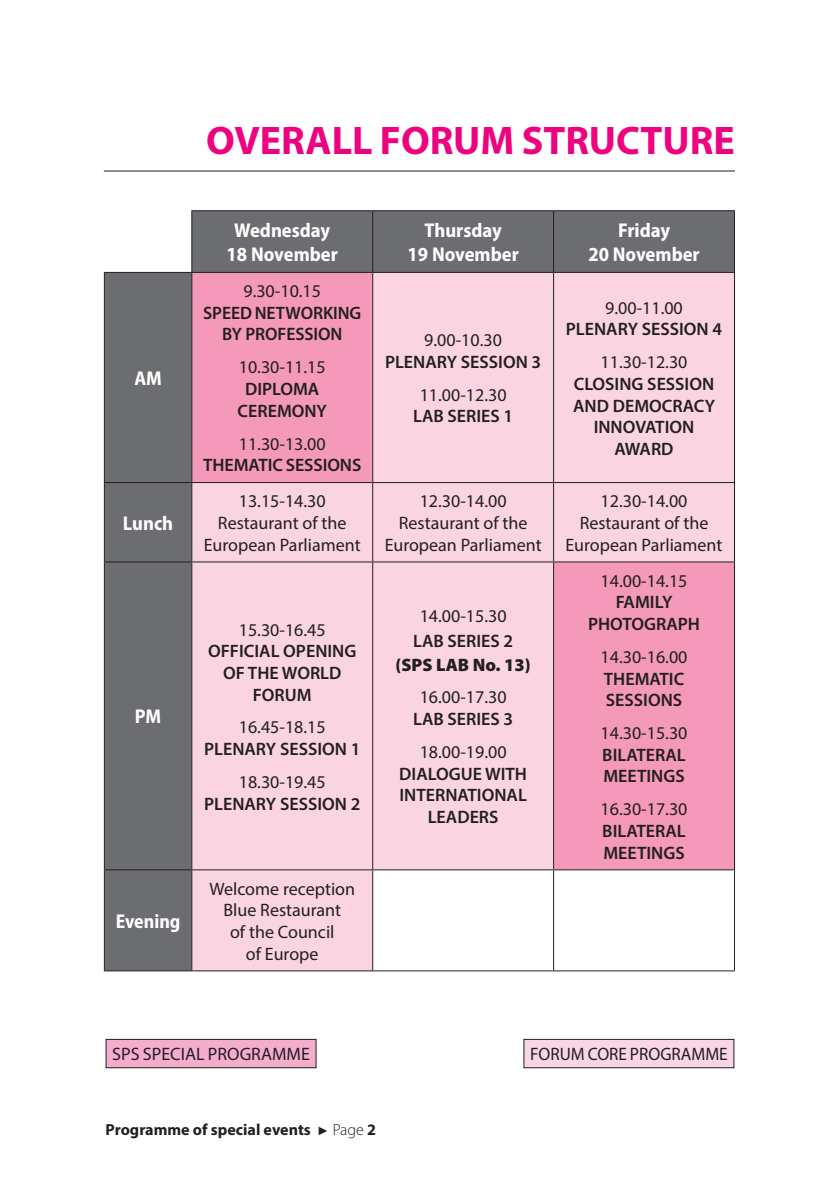
<style>
.page{position:relative;width:840px;height:1191px;background:#fff}
.page>*{position:absolute;margin:0;border:0;box-sizing:border-box;transform-origin:0 0}
.t1{font:700 40px "Myriad Pro";color:#ed0280}
.t2{font:700 semi-condensed 20px/24px "Myriad Pro";color:#fff;text-align:center}
.t3{font:18px/21.6px "Myriad Pro";color:#231f20;text-align:center}
.t4{font:600 18px/21.6px "Myriad Pro";color:#231f20;text-align:center}
.t5{font:18px "Myriad Pro";color:#231f20;scale:.96 1}
.t6{font:900 18px "Myriad Pro";color:#231f20}
.t7{font:700 16px "Myriad Pro";color:#231f20}
.s1{font-family:"Arial";font-weight:400;font-size:12px}
.s2{font-weight:300}
</style>
<div class="page">
<hr style="left:104px;top:170px;width:630px;height:1px;background:#231f20">
<div style="left:104px;top:211px;width:629px;height:759px;background:#6c6d70"></div>
<svg style="left:192px;top:273px;width:541px;height:697px;background:#f8c9d9"></svg>
<hr style="left:191px;top:210px;width:181px;height:1px;background:#231f20">
<hr style="left:191px;top:211px;width:1px;height:61px;background:#231f20">
<hr style="left:372px;top:210px;width:181px;height:1px;background:#231f20">
<hr style="left:372px;top:211px;width:1px;height:61px;background:#231f20">
<hr style="left:553px;top:210px;width:181px;height:1px;background:#231f20">
<hr style="left:552px;top:211px;width:1px;height:61px;background:#231f20">
<hr style="left:733px;top:211px;width:1px;height:61px;background:#231f20">
<hr style="left:104px;top:272px;width:88px;height:1px;background:#231f20">
<hr style="left:104px;top:273px;width:1px;height:209px;background:#231f20">
<hr style="left:192px;top:272px;width:180px;height:1px;background:#231f20">
<hr style="left:191px;top:273px;width:1px;height:209px;background:#231f20">
<hr style="left:372px;top:272px;width:181px;height:1px;background:#231f20">
<hr style="left:372px;top:273px;width:1px;height:209px;background:#231f20">
<hr style="left:553px;top:272px;width:181px;height:1px;background:#231f20">
<hr style="left:552px;top:273px;width:1px;height:209px;background:#231f20">
<hr style="left:733px;top:273px;width:1px;height:209px;background:#231f20">
<hr style="left:104px;top:482px;width:88px;height:1px;background:#231f20">
<hr style="left:104px;top:483px;width:1px;height:78px;background:#231f20">
<hr style="left:192px;top:482px;width:180px;height:1px;background:#231f20">
<hr style="left:191px;top:483px;width:1px;height:78px;background:#231f20">
<hr style="left:372px;top:482px;width:181px;height:1px;background:#231f20">
<hr style="left:372px;top:483px;width:1px;height:78px;background:#231f20">
<hr style="left:553px;top:482px;width:181px;height:1px;background:#231f20">
<hr style="left:552px;top:483px;width:1px;height:78px;background:#231f20">
<hr style="left:733px;top:483px;width:1px;height:78px;background:#231f20">
<hr style="left:104px;top:561px;width:88px;height:1px;background:#231f20">
<hr style="left:104px;top:562px;width:1px;height:307px;background:#231f20">
<hr style="left:192px;top:561px;width:180px;height:1px;background:#231f20">
<hr style="left:191px;top:562px;width:1px;height:307px;background:#231f20">
<hr style="left:372px;top:561px;width:181px;height:1px;background:#231f20">
<hr style="left:372px;top:562px;width:1px;height:307px;background:#231f20">
<hr style="left:104px;top:869px;width:88px;height:1px;background:#231f20">
<hr style="left:104px;top:870px;width:1px;height:100px;background:#231f20">
<hr style="left:372px;top:869px;width:181px;height:1px;background:#231f20">
<hr style="left:552px;top:870px;width:1px;height:100px;background:#231f20">
<hr style="left:733px;top:870px;width:1px;height:100px;background:#231f20">
<hr style="left:104px;top:970px;width:88px;height:1px;background:#231f20">
<hr style="left:372px;top:970px;width:181px;height:1px;background:#231f20">
<hr style="left:553px;top:970px;width:181px;height:1px;background:#231f20">
<hr style="left:553px;top:561px;width:181px;height:1px;background:#231f20">
<hr style="left:552px;top:562px;width:1px;height:307px;background:#231f20">
<hr style="left:733px;top:562px;width:1px;height:307px;background:#231f20">
<hr style="left:553px;top:869px;width:181px;height:1px;background:#231f20">
<hr style="left:191px;top:870px;width:1px;height:100px;background:#231f20">
<hr style="left:192px;top:869px;width:180px;height:1px;background:#231f20">
<hr style="left:372px;top:870px;width:1px;height:100px;background:#231f20">
<hr style="left:192px;top:970px;width:180px;height:1px;background:#231f20">
<div style="left:523px;top:1039px;width:210px;height:28px;background:#fad5e5"></div>
<div style="left:523px;top:1039px;width:211px;height:29px;border:1px solid #231f20"></div>
<div style="left:106px;top:1039px;width:210px;height:28px;background:#f5adce"></div>
<div style="left:105px;top:1039px;width:211px;height:29px;border:1px solid #231f20"></div>
<h1 class="t1" style="left:206px;top:114px;width:530px">OVERALL FORUM STRUCTURE</h1>
<p class="t2" style="left:134px;top:366px;width:29px">AM</p>
<p class="t2" style="left:123px;top:510px;width:52px">Lunch</p>
<p class="t2" style="left:135px;top:704px;width:28px">PM</p>
<p class="t2" style="left:116px;top:908px;width:66px">Evening</p>
<p class="t2" style="left:226px;top:218px;width:113px">Wednesday<br>18 November</p>
<p class="t2" style="left:407px;top:218px;width:113px">Thursday<br>19 November</p>
<p class="t2" style="left:588px;top:218px;width:113px">Friday<br>20 November</p>
<p class="t3" style="left:243px;top:280px;width:79px">9.30-10.15</p>
<p class="t4" style="left:203px;top:301px;width:160px">SPEED NETWORKING<br>BY PROFESSION</p>
<p class="t3" style="left:239px;top:356px;width:88px">10.30-11.15</p>
<p class="t4" style="left:237px;top:378px;width:91px">DIPLOMA<br>CEREMONY</p>
<p class="t3" style="left:239px;top:432px;width:88px">11.30-13.00</p>
<p class="t4" style="left:203px;top:454px;width:160px">THEMATIC SESSIONS</p>
<p class="t3" style="left:424px;top:329px;width:79px">9.00-10.30</p>
<p class="t4" style="left:385px;top:350px;width:158px">PLENARY SESSION 3</p>
<p class="t3" style="left:419px;top:383px;width:88px">11.00-12.30</p>
<p class="t4" style="left:413px;top:405px;width:102px">LAB SERIES 1</p>
<p class="t3" style="left:605px;top:297px;width:79px">9.00-11.00</p>
<p class="t4" style="left:565px;top:318px;width:158px">PLENARY SESSION 4</p>
<p class="t3" style="left:600px;top:351px;width:88px">11.30-12.30</p>
<p class="t4" style="left:572px;top:372px;width:143px">CLOSING SESSION<br>AND DEMOCRACY<br>INNOVATION<br>AWARD</p>
<p class="t3" style="left:204px;top:490px;width:158px">13.15-14.30<br>Restaurant of the<br>European Parliament</p>
<p class="t3" style="left:384px;top:490px;width:158px">12.30-14.00<br>Restaurant of the<br>European Parliament</p>
<p class="t3" style="left:565px;top:490px;width:158px">12.30-14.00<br>Restaurant of the<br>European Parliament</p>
<p class="t3" style="left:239px;top:618px;width:88px">15.30-16.45</p>
<p class="t4" style="left:208px;top:640px;width:150px">OFFICIAL OPENING<br>OF THE WORLD<br>FORUM</p>
<p class="t3" style="left:239px;top:716px;width:88px">16.45-18.15</p>
<p class="t4" style="left:204px;top:738px;width:158px">PLENARY SESSION 1</p>
<p class="t3" style="left:239px;top:771px;width:88px">18.30-19.45</p>
<p class="t4" style="left:204px;top:792px;width:158px">PLENARY SESSION 2</p>
<p class="t3" style="left:209px;top:877px;width:147px">Welcome reception<br>Blue Restaurant<br>of the Council<br>of Europe</p>
<p class="t3" style="left:419px;top:605px;width:88px">14.00-15.30</p>
<p class="t4" style="left:413px;top:629px;width:102px">LAB SERIES 2</p>
<p class="t6" style="left:395px;top:652px;width:136px">(SPS LAB No. 13)</p>
<p class="t3" style="left:419px;top:686px;width:88px">16.00-17.30</p>
<p class="t4" style="left:413px;top:708px;width:102px">LAB SERIES 3</p>
<p class="t3" style="left:419px;top:741px;width:88px">18.00-19.00</p>
<p class="t4" style="left:399px;top:762px;width:129px">DIALOGUE WITH<br>INTERNATIONAL<br>LEADERS</p>
<p class="t3" style="left:600px;top:569px;width:88px">14.00-14.15</p>
<p class="t4" style="left:587px;top:591px;width:113px">FAMILY<br>PHOTOGRAPH</p>
<p class="t3" style="left:600px;top:646px;width:88px">14.30-16.00</p>
<p class="t4" style="left:603px;top:667px;width:82px;text-align:left">THEMATIC<br>SESSIONS</p>
<p class="t3" style="left:600px;top:722px;width:88px">14.30-15.30</p>
<p class="t4" style="left:602px;top:743px;width:85px;text-align:left">BILATERAL<br>MEETINGS</p>
<p class="t3" style="left:600px;top:798px;width:88px">16.30-17.30</p>
<p class="t4" style="left:602px;top:819px;width:85px;text-align:left">BILATERAL<br>MEETINGS</p>
<p class="t3" style="left:112px;top:1043px;width:199px">SPS SPECIAL PROGRAMME</p>
<p class="t5" style="left:530px;top:1043px;width:207px">FORUM CORE PROGRAMME</p>
<p class="t7" style="left:105px;top:1119px;width:272px">Programme of special events <span class="s1">►</span> <span class="s2">Page</span> 2</p>
</div>
